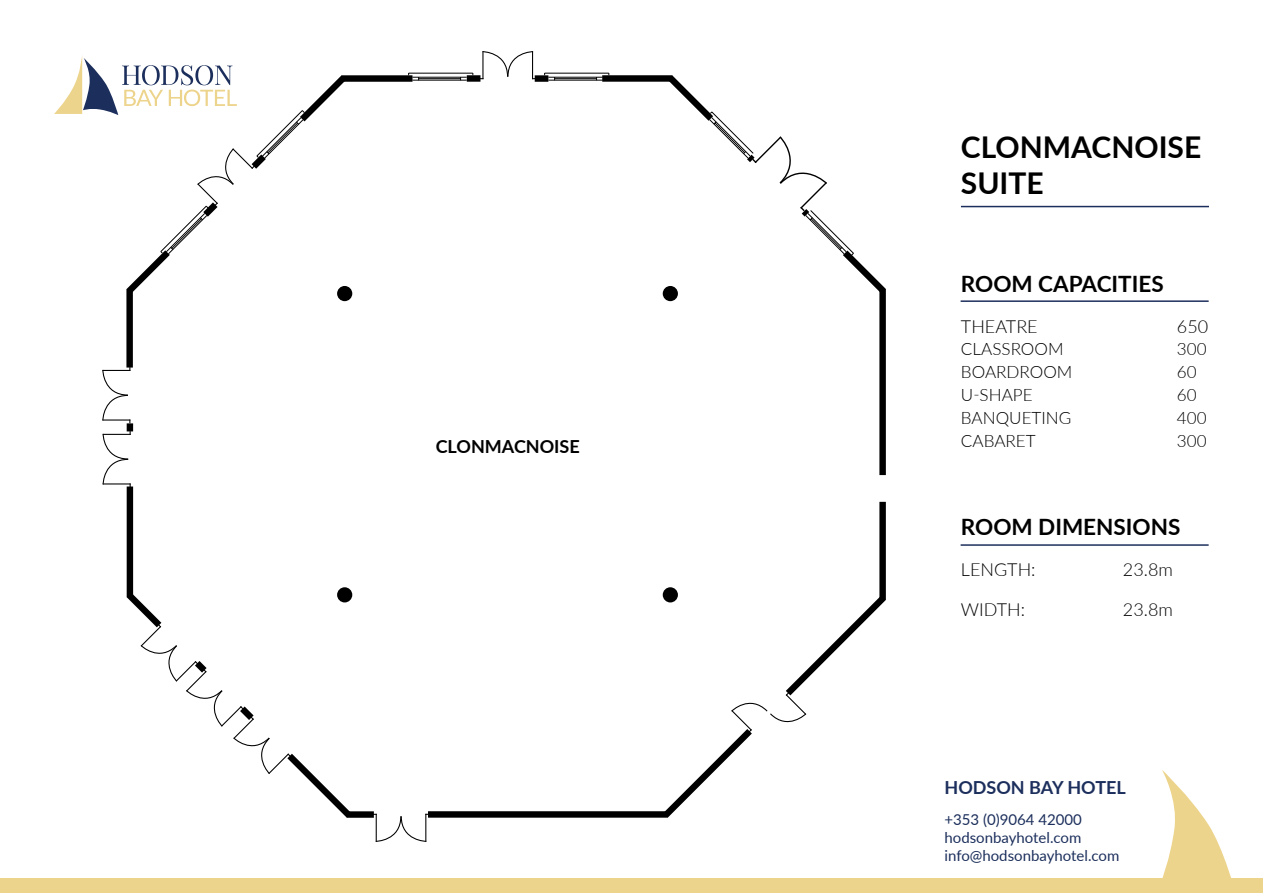
<style>
.page{position:relative;width:1263px;height:893px;background:#fff}
.page>*{position:absolute;margin:0;border:0;box-sizing:border-box;transform-origin:0 0}
.t1{font:700 30px/36px "Lato";color:#000}
.t2{font:700 22.5px "Lato";color:#000}
.t3{font:300 18px "Lato";color:#000}
.t4{font:700 18px "Lato";color:#1c2f5c}
.t5{font:700 18px "Lato";color:#000}
.t6{font:300 17.1px "Lato";color:#000}
.t7{font:15px/18px "Lato";color:#1c2f5c}
</style>
<div class="page">
<div style="left:127px;top:486px;width:6px;height:111px;background:#000"></div>
<div style="left:879px;top:502px;width:7px;height:98px;background:#000"></div>
<div style="left:879px;top:289px;width:7px;height:186px;background:#000"></div>
<div style="left:602px;top:75px;width:70px;height:7px;background:#000"></div>
<div style="left:535px;top:75px;width:13px;height:7px;background:#000"></div>
<div style="left:467px;top:75px;width:13px;height:7px;background:#000"></div>
<div style="left:342px;top:75px;width:70px;height:7px;background:#000"></div>
<div style="left:126px;top:289px;width:7px;height:79px;background:#000"></div>
<div style="left:127px;top:423px;width:6px;height:8px;background:#000"></div>
<div style="left:428px;top:811px;width:240px;height:7px;background:#000"></div>
<div style="left:347px;top:811px;width:27px;height:7px;background:#000"></div>
<hr style="left:409px;top:73px;width:64px;height:1px;background:#000">
<hr style="left:412px;top:80px;width:55px;height:1px;background:#000">
<hr style="left:412px;top:77px;width:55px;height:1px;background:#000">
<hr style="left:419px;top:78px;width:42px;height:1px;background:#000">
<hr style="left:545px;top:73px;width:64px;height:1px;background:#000">
<hr style="left:548px;top:80px;width:55px;height:1px;background:#000">
<hr style="left:548px;top:77px;width:55px;height:1px;background:#000">
<hr style="left:554px;top:78px;width:42px;height:1px;background:#000">
<svg style="left:656px;top:588px;width:230px;height:230px"></svg>
<svg style="left:373px;top:814px;width:56px;height:28px"></svg>
<svg style="left:126px;top:586px;width:232px;height:232px"></svg>
<svg style="left:102px;top:431px;width:29px;height:56px"></svg>
<svg style="left:102px;top:367px;width:28px;height:56px"></svg>
<svg style="left:480px;top:51px;width:56px;height:28px"></svg>
<svg style="left:661px;top:75px;width:225px;height:225px"></svg>
<div style="left:337px;top:587px;width:15px;height:15px;background:#000;border-radius:50%"></div>
<div style="left:663px;top:587px;width:15px;height:15px;background:#000;border-radius:50%"></div>
<div style="left:663px;top:286px;width:15px;height:15px;background:#000;border-radius:50%"></div>
<div style="left:0;top:878px;width:1263px;height:15px;background:#edd48c"></div>
<svg style="left:1162px;top:770px;width:69px;height:108px"></svg>
<svg style="left:54px;top:55px;width:299px;height:245px"></svg>
<hr style="left:961px;top:206px;width:248px;height:1px;background:#1c2f5c">
<hr style="left:960px;top:300px;width:249px;height:2px;background:#1c2f5c">
<hr style="left:960px;top:544px;width:249px;height:2px;background:#1c2f5c">
<p class="t5" style="left:436px;top:433px;width:146px">CLONMACNOISE</p>
<h1 class="t1" style="left:961px;top:128px;width:242px">CLONMACNOISE<br>SUITE</h1>
<h2 class="t2" style="left:961px;top:267px;width:204px">ROOM CAPACITIES</h2>
<p class="t3" style="left:961px;top:314px;width:78px">THEATRE</p>
<p class="t3" style="left:1177px;top:314px;width:33px">650</p>
<p class="t6" style="left:961px;top:337px;width:104px">CLASSROOM</p>
<p class="t6" style="left:1177px;top:337px;width:31px">300</p>
<p class="t6" style="left:961px;top:360px;width:113px">BOARDROOM</p>
<p class="t6" style="left:1177px;top:360px;width:21px">60</p>
<p class="t6" style="left:961px;top:383px;width:73px">U-SHAPE</p>
<p class="t6" style="left:1177px;top:383px;width:21px">60</p>
<p class="t6" style="left:961px;top:406px;width:112px">BANQUETING</p>
<p class="t6" style="left:1177px;top:406px;width:31px">400</p>
<p class="t6" style="left:961px;top:428px;width:76px">CABARET</p>
<p class="t6" style="left:1177px;top:428px;width:31px">300</p>
<h2 class="t2" style="left:961px;top:511px;width:221px">ROOM DIMENSIONS</h2>
<p class="t3" style="left:961px;top:557px;width:76px">LENGTH:</p>
<p class="t3" style="left:1123px;top:557px;width:52px">23.8m</p>
<p class="t3" style="left:961px;top:597px;width:66px">WIDTH:</p>
<p class="t3" style="left:1123px;top:597px;width:52px">23.8m</p>
<p class="t4" style="left:944px;top:774px;width:183px">HODSON BAY HOTEL</p>
<p class="t7" style="left:944px;top:810px;width:176px">+353 (0)9064 42000 hodsonbayhotel.com info@hodsonbayhotel.com</p>
</div>
